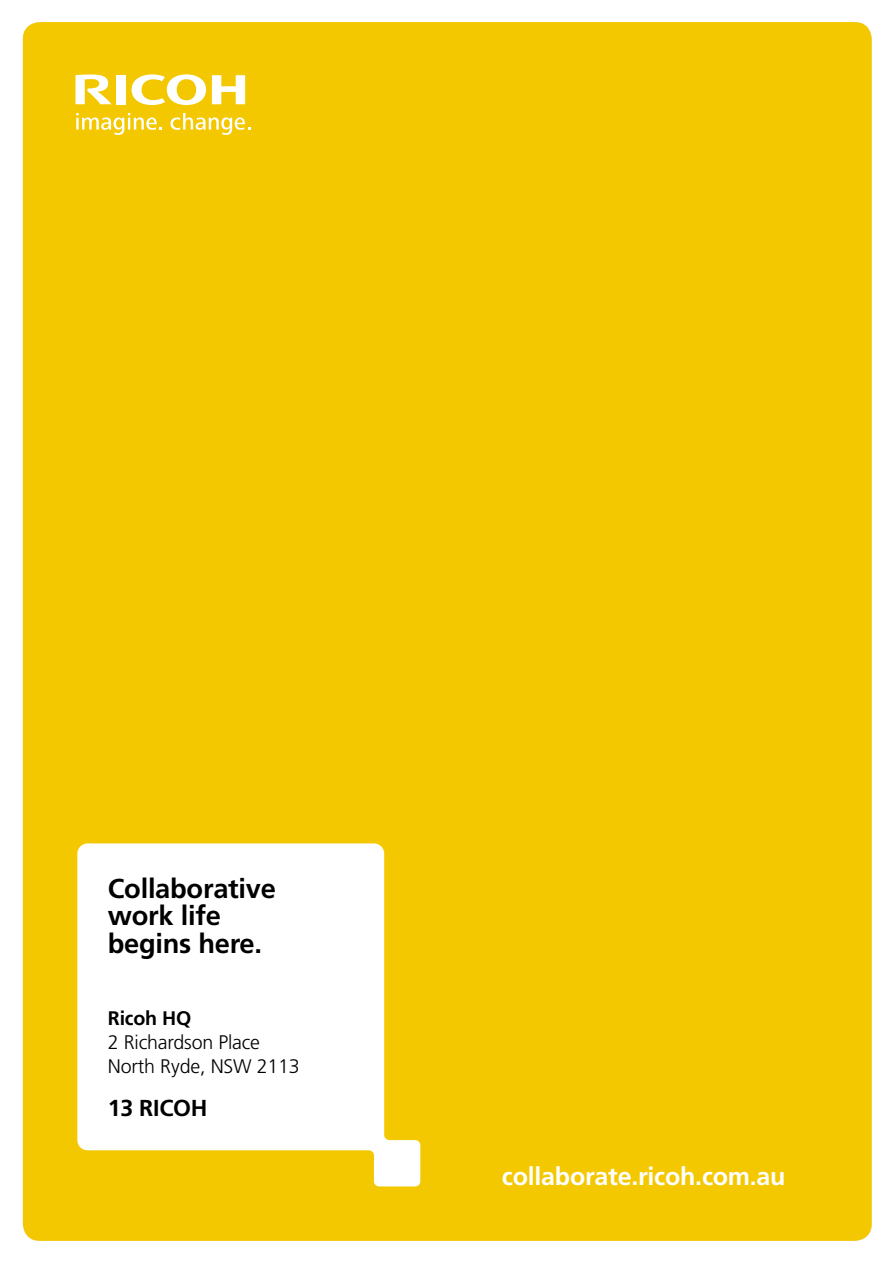
<style>
.page{position:relative;width:893px;height:1263px;background:#fff}
.page>*{position:absolute;margin:0;border:0;box-sizing:border-box;transform-origin:0 0}
.t1{font:700 27.3px/27.3px "Frutiger";letter-spacing:-.01em;color:#000}
.t2{font:700 25.05px "Frutiger";letter-spacing:-.01em;color:#fff}
.t3{font:700 23.1px "Frutiger";letter-spacing:-.01em;color:#000}
.t4{font:300 19.65px/24px "Frutiger";letter-spacing:-.01em;color:#000}
.t5{font:700 19.65px "Frutiger";letter-spacing:-.01em;color:#000}
</style>
<div class="page">
<div style="left:23px;top:22px;width:849px;height:1219px;background:#f4c801;border-radius:17px"></div>
<svg style="left:132px;top:74px;width:74px;height:31px"></svg>
<svg style="left:212px;top:75px;width:33px;height:29px"></svg>
<div style="left:116px;top:75px;width:10px;height:29px;background:#fff"></div>
<svg style="left:76px;top:74px;width:36px;height:30px"></svg>
<svg style="left:76px;top:113px;width:86px;height:22px"></svg>
<svg style="left:171px;top:113px;width:79px;height:22px"></svg>
<svg style="left:77px;top:843px;width:343px;height:343px;fill:#fff"></svg>
<h1 class="t1" style="left:108px;top:875px;width:170px">Collaborative work life begins here.</h1>
<p class="t5" style="left:108px;top:1007px;width:85px">Ricoh HQ</p>
<p class="t4" style="left:108px;top:1030px;width:193px">2 Richardson Place<br>North Ryde, NSW 2113</p>
<p class="t3" style="left:108px;top:1094px;width:101px">13 RICOH</p>
<p class="t2" style="left:502px;top:1161px;width:285px">collaborate.ricoh.com.au</p>
</div>
